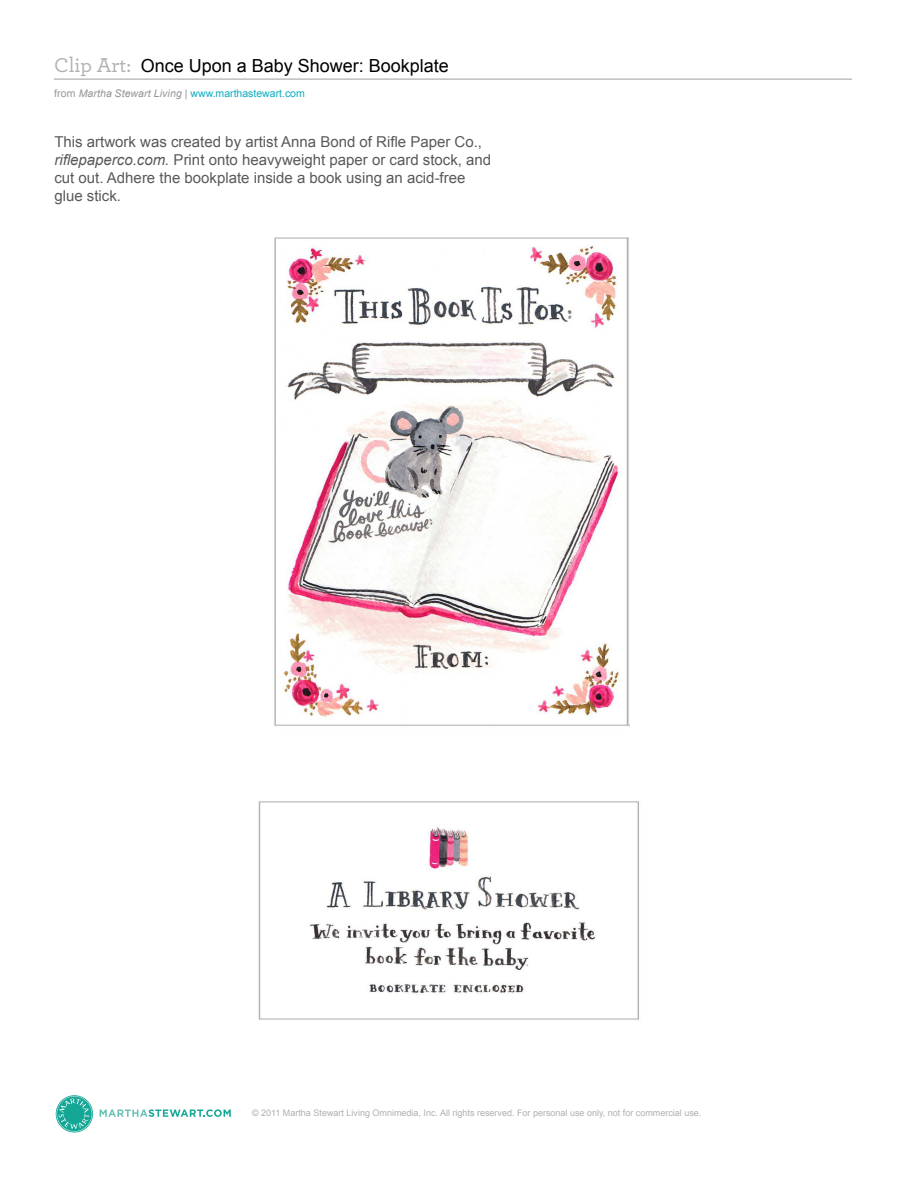
<style>
.page{position:relative;width:918px;height:1188px;background:#fff}
.page>*{position:absolute;margin:0;border:0;box-sizing:border-box;transform-origin:0 0}
.Template_Style{font:18px "Arial";color:#000}
.Body_Text{font:15px/18px "Arial";color:#58595b}
.Source{font:10.5px "Arial";color:#0cacbf}
.Copyright{font:9px "Arial";color:#b0b0b0}
.s1{font-family:"Archer";font-size:21px;color:#b0b0b0}
.s2{color:#939598}
.s3{font-style:italic;color:#939598}
.s4{font-style:italic}
</style>
<div class="page">
<svg style="left:100px;top:1109px;width:131px;height:8px"></svg>
<svg style="left:56px;top:1095px;width:37px;height:38px"></svg>
<svg style="left:57px;top:1096px;width:35px;height:36px"></svg>
<hr style="left:54px;top:78px;width:798px;height:2px;background:#bebebf">
<img style="left:274px;top:237px;width:355px;height:489px">
<img style="left:258px;top:801px;width:381px;height:219px">
<p class="Template_Style" style="left:54px;top:54px;width:396px"><span class="s1">Clip Art:</span> Once Upon a Baby Shower: Bookplate</p>
<p class="Source" style="left:54px;top:87px;width:252px"><span class="s2">from</span> <span class="s3">Martha Stewart Living</span> <span class="s2">|</span> www.marthastewart.com</p>
<p class="Body_Text" style="left:54px;top:133px;width:438px">This artwork was created by artist Anna Bond of Rifle Paper Co., <span class="s4">riflepaperco.com.</span> Print onto heavyweight paper or card stock, and cut out. Adhere the bookplate inside a book using an acid-free glue stick.</p>
<p class="Copyright" style="left:252px;top:1107px;width:451px">© 2011 Martha Stewart Living Omnimedia, Inc. All rights reserved. For personal use only, not for commercial use.</p>
</div>
